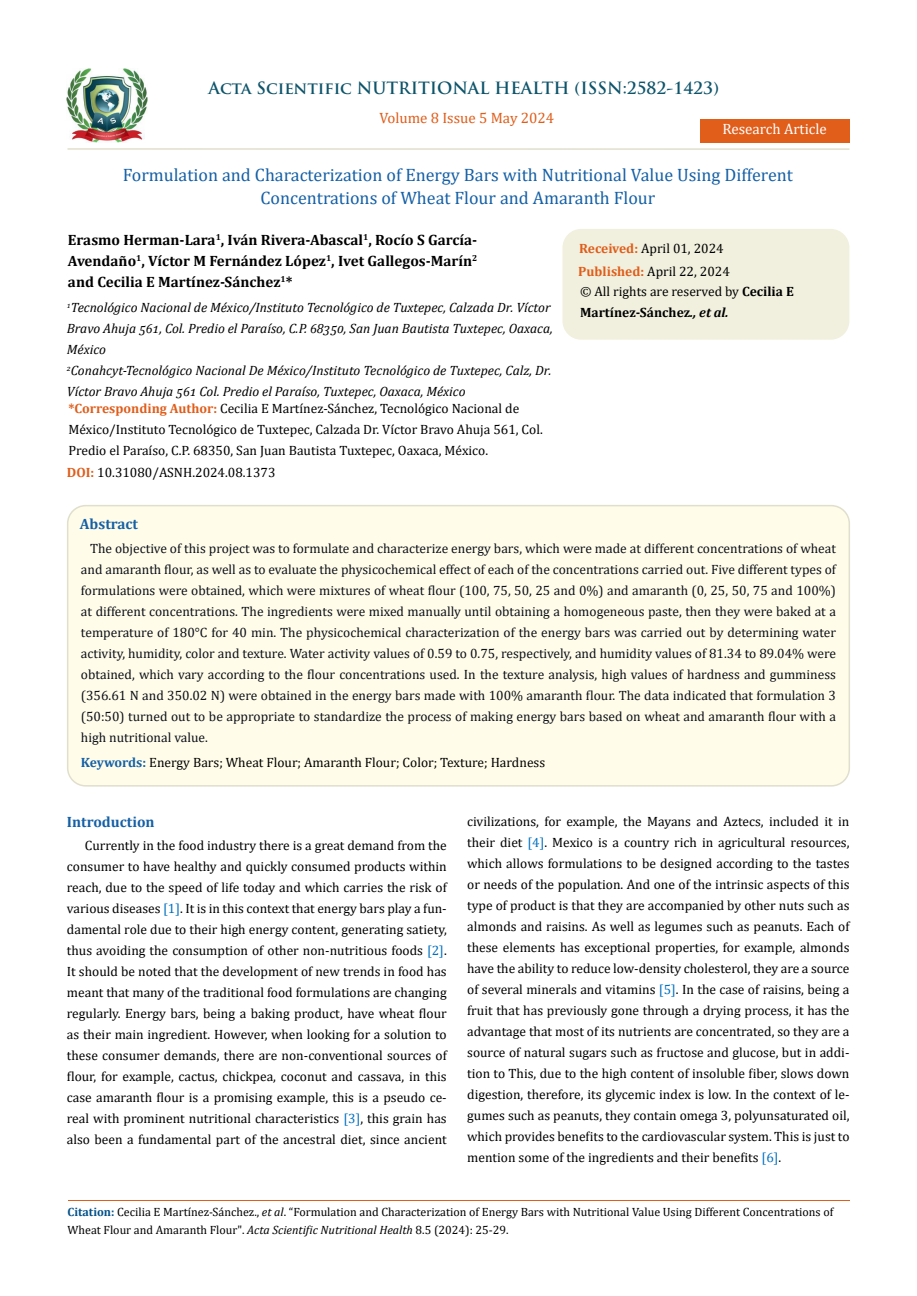
<style>
.page{position:relative;width:917px;height:1296px;background:#fff}
.page>*{position:absolute;margin:0;border:0;box-sizing:border-box;transform-origin:0 0}
.t1{font:18px/24px "Cambria";color:#1560a6;text-align:center}
.t2{font:700 16.5px "Trajan Pro";color:#0e546a}
.t3{font:700 15px/21px "Cambria";color:#000;text-align:justify}
.t4{font:15px "Cambria";color:#e05d1a}
.t5{font:700 15px "Cambria";color:#1560a6}
.t6{font:15px "Cambria";color:#fff}
.t7{font:13.5px/21px "Cambria";color:#000}
.t8{font:13.5px/21px "Cambria";color:#0e101a;text-align:justify}
.t9{font:italic 13.5px/21px "Cambria";color:#000}
.t10{font:700 13.5px/21px "Cambria";color:#000}
.t11{font:12px/18px "Cambria";color:#000}
.s1{font-weight:700;color:#e05d1a}
.s2{font-weight:400}
.s3{font-style:italic}
.s4{font-weight:700;color:#1560a6}
.s5{color:#0070c0}
.s6{font-weight:700;color:#035089}
</style>
<div class="page">
<img style="left:67px;top:68px;width:80px;height:74px">
<div style="left:699px;top:119px;width:150px;height:23px;background:#e05d1a"></div>
<div style="left:563px;top:230px;width:285px;height:109px;background:#f1f0de;border-radius:18px"></div>
<div style="left:562px;top:229px;width:287px;height:111px;border:2px solid #f1f0de;border-radius:18px"></div>
<div style="left:68px;top:506px;width:781px;height:280px;background:#fffde9;border-radius:18px"></div>
<div style="left:67px;top:505px;width:783px;height:282px;border:2px solid #e0dfcd;border-radius:18px"></div>
<hr style="left:68px;top:1201px;width:781px;height:1px;background:#e05d1a">
<hr style="left:67px;top:148px;width:782px;height:2px;background:#e0dfcd">
<p class="t2" style="left:208px;top:77px;width:512px">Acta Scientific NUTRITIONAL HEALTH (ISSN:2582-1423)</p>
<p class="t4" style="left:379px;top:109px;width:176px">Volume 8 Issue 5 May 2024</p>
<p class="t6" style="left:722px;top:120px;width:106px">Research Article</p>
<h1 class="t1" style="left:123px;top:162px;width:671px">Formulation and Characterization of Energy Bars with Nutritional Value Using Different<br>Concentrations of Wheat Flour and Amaranth Flour</h1>
<p class="t3" style="left:68px;top:229px;width:411px">Erasmo Herman-Lara<sup>1</sup>, Iván Rivera-Abascal<sup>1</sup>, Rocío S García-Avendaño<sup>1</sup>, Víctor M Fernández López<sup>1</sup>, Ivet Gallegos-Marín<sup>2 </sup>and Cecilia E Martínez-Sánchez<sup>1</sup>*</p>
<p class="t9" style="left:67px;top:296px;width:487px"><sup>1</sup>Tecnológico Nacional de México/Instituto Tecnológico de Tuxtepec, Calzada Dr. Víctor Bravo Ahuja 561, Col. Predio el Paraíso, C.P. 68350, San Juan Bautista Tuxtepec, Oaxaca, México<br><sup>2</sup>Conahcyt-Tecnológico Nacional De México/Instituto Tecnológico de Tuxtepec, Calz, Dr.<br>Víctor Bravo Ahuja 561 Col. Predio el Paraíso, Tuxtepec, Oaxaca, México</p>
<p class="t7" style="left:68px;top:398px;width:476px"><span class="s1">*Corresponding Author:</span> Cecilia E Martínez-Sánchez, Tecnológico Nacional de<br>México/Instituto Tecnológico de Tuxtepec, Calzada Dr. Víctor Bravo Ahuja 561, Col.<br>Predio el Paraíso, C.P. 68350, San Juan Bautista Tuxtepec, Oaxaca, México.</p>
<p class="t7" style="left:578px;top:237px;width:153px;line-height:23px"><span class="s1">Received:</span> April 01, 2024<br><span class="s1">Published:</span> April 22, 2024</p>
<p class="t10" style="left:580px;top:280px;width:215px"><span class="s2">© All rights are reserved by</span> Cecilia E<br>Martínez-Sánchez<span class="s3">., et al.</span></p>
<p class="t7" style="left:67px;top:462px;width:210px"><span class="s1">DOI:</span> 10.31080/ASNH.2024.08.1373</p>
<p class="t5" style="left:80px;top:513px;width:60px">Abstract</p>
<p class="t8" style="left:81px;top:537px;width:756px;text-indent:9px">The objective of this project was to formulate and characterize energy bars, which were made at different concentrations of wheat and amaranth flour, as well as to evaluate the physicochemical effect of each of the concentrations carried out. Five different types of formulations were obtained, which were mixtures of wheat flour (100, 75, 50, 25 and 0%) and amaranth (0, 25, 50, 75 and 100%) at different concentrations. The ingredients were mixed manually until obtaining a homogeneous paste, then they were baked at a temperature of 180°C for 40 min. The physicochemical characterization of the energy bars was carried out by determining water activity, humidity, color and texture. Water activity values of 0.59 to 0.75, respectively, and humidity values of 81.34 to 89.04% were obtained, which vary according to the flour concentrations used. In the texture analysis, high values of hardness and gumminess (356.61 N and 350.02 N) were obtained in the energy bars made with 100% amaranth flour. The data indicated that formulation 3 (50:50) turned out to be appropriate to standardize the process of making energy bars based on wheat and amaranth flour with a high nutritional value.</p>
<p class="t7" style="left:81px;top:752px;width:465px"><span class="s4">Keywords:</span> Energy Bars; Wheat Flour; Amaranth Flour; Color; Texture; Hardness</p>
<p class="t5" style="left:67px;top:811px;width:89px">Introduction</p>
<p class="t7" style="left:67px;top:835px;width:381px;text-align:justify;text-indent:18px">Currently in the food industry there is a great demand from the consumer to have healthy and quickly consumed products within reach, due to the speed of life today and which carries the risk of various diseases <span class="s5">[1]</span>. It is in this context that energy bars play a fun&shy;damental role due to their high energy content, generating satiety, thus avoiding the consumption of other non-nutritious foods <span class="s5">[2]</span>.<br>It should be noted that the development of new trends in food has meant that many of the traditional food formulations are changing regularly. Energy bars, being a baking product, have wheat flour as their main ingredient. However, when looking for a solution to these consumer demands, there are non-conventional sources of flour, for example, cactus, chickpea, coconut and cassava, in this case amaranth flour is a promising example, this is a pseudo ce&shy;real with prominent nutritional characteristics <span class="s5">[3]</span>, this grain has also been a fundamental part of the ancestral diet, since ancient</p>
<p class="t7" style="left:467px;top:811px;width:384px;text-align:justify">civilizations, for example, the Mayans and Aztecs, included it in their diet <span class="s5">[4]</span>. Mexico is a country rich in agricultural resources, which allows formulations to be designed according to the tastes or needs of the population. And one of the intrinsic aspects of this type of product is that they are accompanied by other nuts such as almonds and raisins. As well as legumes such as peanuts. Each of these elements has exceptional properties, for example, almonds have the ability to reduce low-density cholesterol, they are a source of several minerals and vitamins <span class="s5">[5]</span>. In the case of raisins, being a fruit that has previously gone through a drying process, it has the advantage that most of its nutrients are concentrated, so they are a source of natural sugars such as fructose and glucose, but in addi&shy;tion to This, due to the high content of insoluble fiber, slows down digestion, therefore, its glycemic index is low. In the context of le&shy;gumes such as peanuts, they contain omega 3, polyunsaturated oil, which provides benefits to the cardiovascular system. This is just to mention some of the ingredients and their benefits <span class="s5">[6]</span>.</p>
<p class="t11" style="left:67px;top:1203px;width:767px"><span class="s6">Citation:</span> Cecilia E Martínez-Sánchez., <span class="s3">et al</span>. “Formulation and Characterization of Energy Bars with Nutritional Value Using Different Concentrations of<br>Wheat Flour and Amaranth Flour". <span class="s3">Acta Scientific Nutritional Health</span> 8.5 (2024): 25-29.</p>
</div>
